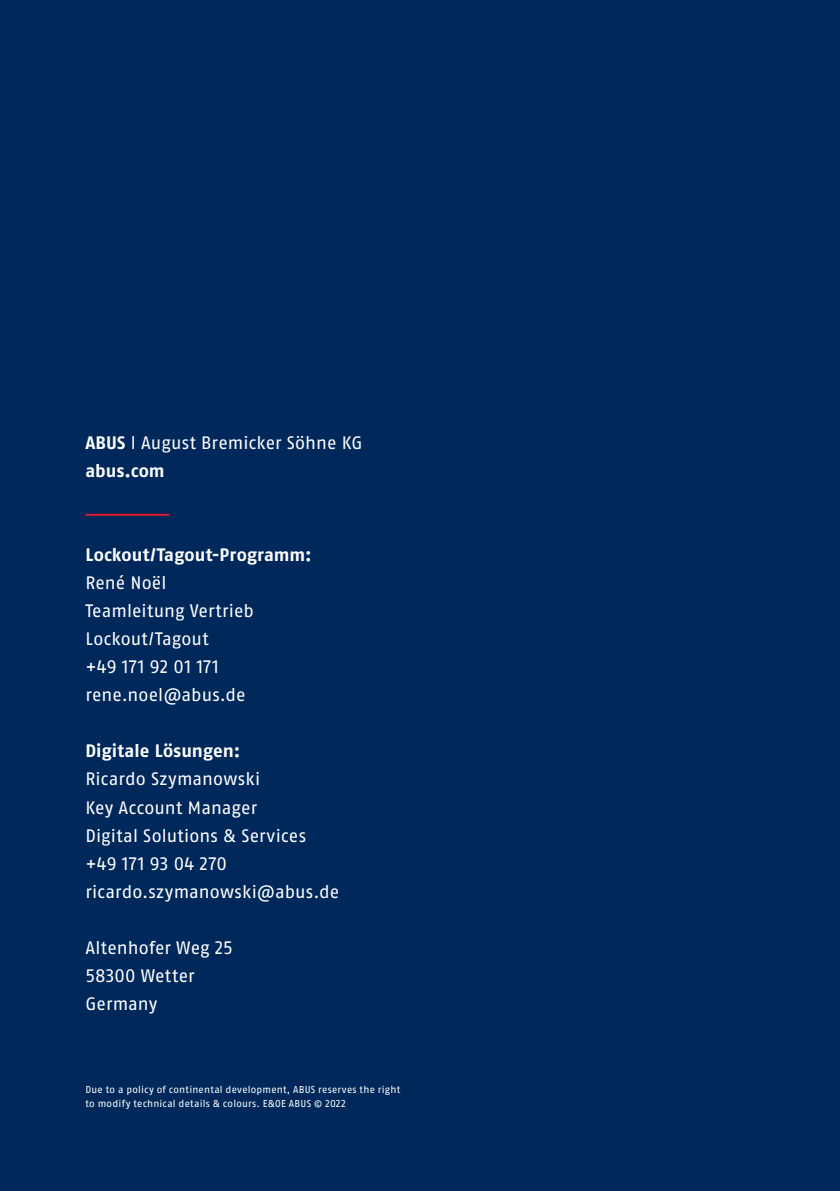
<style>
.page{position:relative;width:840px;height:1191px;background:#fff}
.page>*{position:absolute;margin:0;border:0;box-sizing:border-box;transform-origin:0 0}
.t1{font:18px/28px "ABUS Fago Pro";letter-spacing:.005em;color:#fff}
.t2{font:700 18px "ABUS Fago Pro";letter-spacing:.005em;color:#fff}
.t3{font:10px/14px "ABUS Fago Pro";letter-spacing:.02em;color:#fff}
.s1{font-weight:700}
</style>
<div class="page">
<div style="left:0;top:0;width:839px;height:1191px;background:#00285b"></div>
<hr style="left:85px;top:514px;width:85px;height:2px;background:#e2192b">
<p class="t1" style="left:85px;top:429px;width:278px"><span class="s1">ABUS</span> l August Bremicker Söhne KG <span class="s1">abus.com</span></p>
<p class="t2" style="left:85px;top:544px;width:227px">Lockout/Tagout-Programm:</p>
<p class="t1" style="left:85px;top:569px;width:170px">René Noël<br>Teamleitung Vertrieb<br>Lockout/Tagout<br>+49 171 92 01 171 rene.noel@abus.de</p>
<p class="t2" style="left:85px;top:740px;width:156px">Digitale Lösungen:</p>
<p class="t1" style="left:85px;top:765px;width:255px">Ricardo Szymanowski<br>Key Account Manager<br>Digital Solutions &amp; Services +49 171 93 04 270 ricardo.szymanowski@abus.de</p>
<p class="t1" style="left:85px;top:933px;width:149px">Altenhofer Weg 25<br>58300 Wetter<br>Germany</p>
<p class="t3" style="left:85px;top:1082px;width:316px">Due to a policy of continental development, ABUS reserves the right to modify technical details &amp; colours. E&amp;OE ABUS © 2022</p>
</div>
